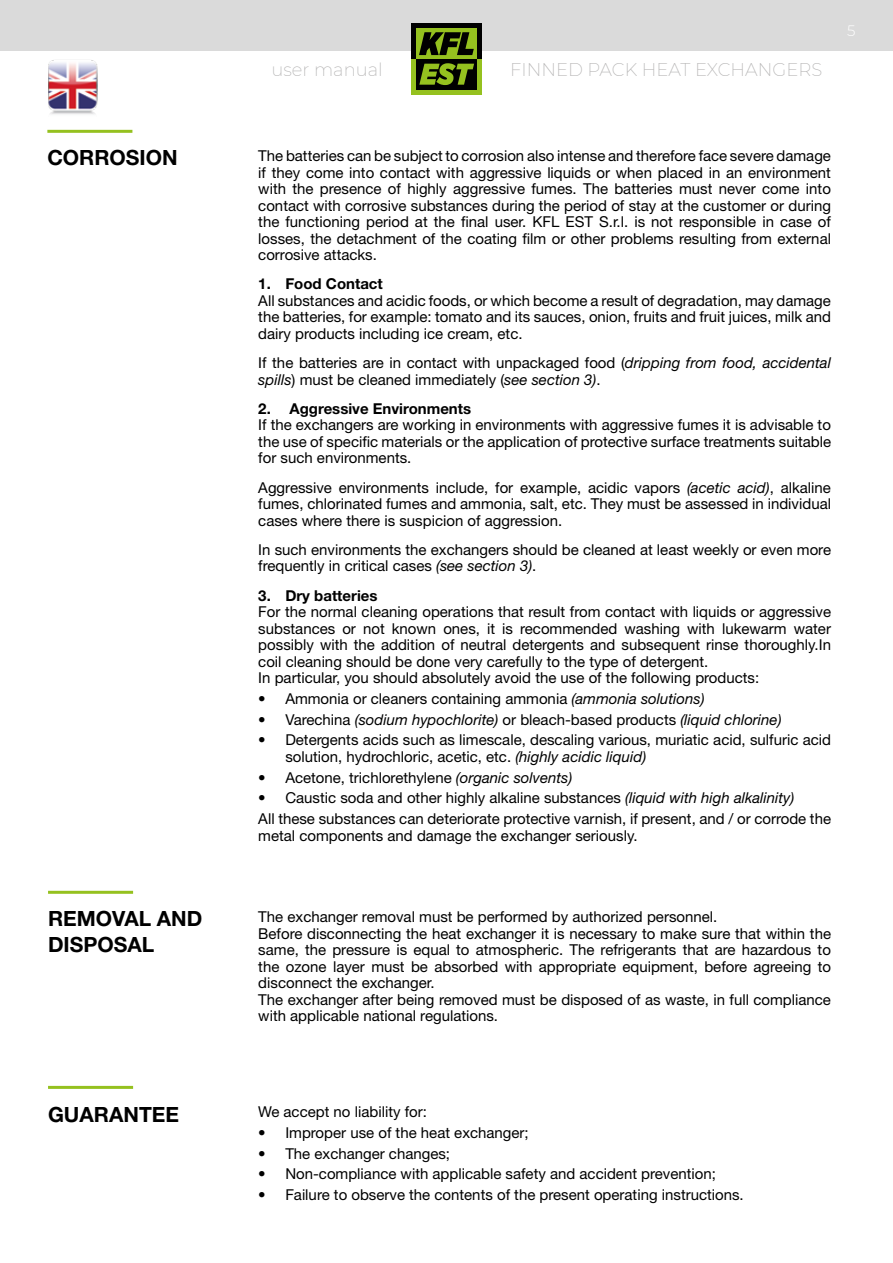
<style>
.page{position:relative;width:893px;height:1263px;background:#fff}
.page>*{position:absolute;margin:0;border:0;box-sizing:border-box;transform-origin:0 0}
.t1{font:700 21px/25.5px "Helvetica Neue LT Std";color:#000}
.t2{font:200 18px "Montserrat";color:#b3b2b2}
.t3{font:15px/16.5px "Helvetica Neue LT Std";color:#000}
.t4{font:italic 15px "Helvetica Neue LT Std";color:#000}
.t5{font:700 15px "Helvetica Neue LT Std";color:#000}
.t6{font:300 15px "Montserrat";color:#fff}
.s1{font-style:italic}
.s2{font-style:normal}
</style>
<div class="page">
<div style="left:0;top:0;width:893px;height:51px;background:#dadada"></div>
<img style="left:48px;top:60px;width:49px;height:55px">
<div style="left:411px;top:59px;width:71px;height:35px;background:#95c11f"></div>
<div style="left:411px;top:23px;width:71px;height:36px;background:#000"></div>
<div style="left:416px;top:28px;width:61px;height:31px;background:#95c11f"></div>
<div style="left:416px;top:59px;width:61px;height:31px;background:#000"></div>
<svg style="left:419px;top:32px;width:55px;height:23px"></svg>
<svg style="left:419px;top:63px;width:55px;height:22px"></svg>
<hr style="left:47px;top:130px;width:85px;height:3px;background:#95c11f">
<hr style="left:48px;top:891px;width:85px;height:3px;background:#95c11f">
<hr style="left:48px;top:1086px;width:85px;height:3px;background:#95c11f">
<p class="t2" style="left:271px;top:57px;width:113px">user manual</p>
<p class="t2" style="left:510px;top:57px;width:313px">FINNED PACK HEAT EXCHANGERS</p>
<p class="t6" style="left:847px;top:20px;width:10px">5</p>
<h1 class="t1" style="left:47px;top:145px;width:132px">CORROSION</h1>
<p class="t3" style="left:258px;top:147px;width:574px;text-align:justify">The batteries can be subject to corrosion also intense and therefore face severe damage if they come into contact with aggressive liquids or when placed in an environment with the presence of highly aggressive fumes. The batteries must never come into contact with corrosive substances during the period of stay at the customer or during the functioning period at the final user. KFL EST S.r.l. is not responsible in case of losses, the detachment of the coating film or other problems resulting from external corrosive attacks.</p>
<p class="t5" style="left:258px;top:275px;width:126px">1. Food Contact</p>
<p class="t3" style="left:258px;top:292px;width:574px;text-align:justify">All substances and acidic foods, or which become a result of degradation, may damage the batteries, for example: tomato and its sauces, onion, fruits and fruit juices, milk and dairy products including ice cream, etc.</p>
<p class="t3" style="left:258px;top:354px;width:574px">If the batteries are in contact with unpackaged food (<span class="s1">dripping from food, accidental spills</span>) must be cleaned immediately (<span class="s1">see section 3)</span>.</p>
<p class="t5" style="left:258px;top:399px;width:214px">2. Aggressive Environments</p>
<p class="t3" style="left:258px;top:417px;width:574px;text-align:justify">If the exchangers are working in environments with aggressive fumes it is advisable to the use of specific materials or the application of protective surface treatments suitable for such environments.</p>
<p class="t3" style="left:258px;top:479px;width:574px;text-align:justify">Aggressive environments include, for example, acidic vapors <span class="s1">(acetic acid)</span>, alkaline fumes, chlorinated fumes and ammonia, salt, etc. They must be assessed in individual cases where there is suspicion of aggression.</p>
<p class="t3" style="left:258px;top:541px;width:574px">In such environments the exchangers should be cleaned at least weekly or even more frequently in critical cases <span class="s1">(see section 3)</span>.</p>
<p class="t5" style="left:258px;top:586px;width:121px">3. Dry batteries</p>
<p class="t3" style="left:258px;top:603px;width:574px">For the normal cleaning operations that result from contact with liquids or aggressive substances or not known ones, it is recommended washing with lukewarm water possibly with the addition of neutral detergents and subsequent rinse thoroughly.In coil cleaning should be done very carefully to the type of detergent.<br>In particular, you should absolutely avoid the use of the following products:</p>
<p class="t3" style="left:258px;top:690px;width:448px">• Ammonia or cleaners containing ammonia <span class="s1">(ammonia solutions)</span></p>
<p class="t4" style="left:258px;top:710px;width:525px"><span class="s2">• Varechina</span> (sodium hypochlorite) <span class="s2">or bleach-based products</span> (liquid chlorine)</p>
<p class="t3" style="left:285px;top:732px;width:547px;text-indent:-27px">• Detergents acids such as limescale, descaling various, muriatic acid, sulfuric acid solution, hydrochloric, acetic, etc. <span class="s1">(highly acidic liquid)</span></p>
<p class="t3" style="left:258px;top:769px;width:315px">• Acetone, trichlorethylene <span class="s1">(organic solvents)</span></p>
<p class="t3" style="left:258px;top:787px;width:574px;line-height:20.7px">• Caustic soda and other highly alkaline substances <span class="s1">(liquid with high alkalinity)<br></span>All these substances can deteriorate protective varnish, if present, and / or corrode the</p>
<p class="t3" style="left:258px;top:827px;width:381px">metal components and damage the exchanger seriously.</p>
<h1 class="t1" style="left:48px;top:906px;width:156px">REMOVAL AND<br>DISPOSAL</h1>
<p class="t3" style="left:258px;top:908px;width:574px">The exchanger removal must be performed by authorized personnel.<br>Before disconnecting the heat exchanger it is necessary to make sure that within the same, the pressure is equal to atmospheric. The refrigerants that are hazardous to the ozone layer must be absorbed with appropriate equipment, before agreeing to disconnect the exchanger.<br>The exchanger after being removed must be disposed of as waste, in full compliance with applicable national regulations.</p>
<h1 class="t1" style="left:48px;top:1101px;width:133px">GUARANTEE</h1>
<p class="t3" style="left:258px;top:1103px;width:170px">We accept no liability for:</p>
<p class="t3" style="left:258px;top:1124px;width:272px">• Improper use of the heat exchanger;</p>
<p class="t3" style="left:258px;top:1145px;width:193px">• The exchanger changes;</p>
<p class="t3" style="left:258px;top:1166px;width:459px">• Non-compliance with applicable safety and accident prevention;</p>
<p class="t3" style="left:258px;top:1186px;width:487px">• Failure to observe the contents of the present operating instructions.</p>
</div>
